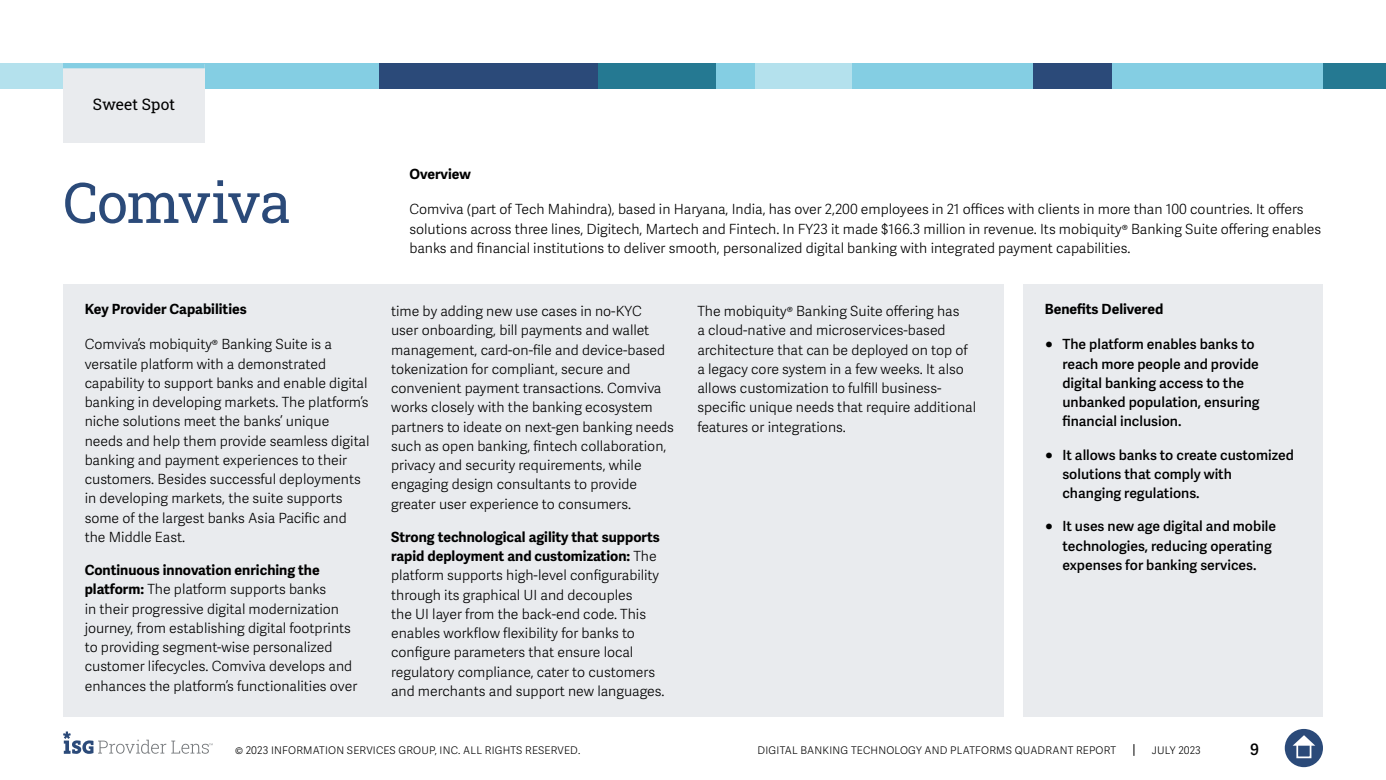
<style>
.page{position:relative;width:1386px;height:780px;background:#fff}
.page>*{position:absolute;margin:0;border:0;box-sizing:border-box;transform-origin:0 0}
.t1{font:56px "Roboto Slab ISG P Regular";letter-spacing:-.025em;color:#2b4a79}
.t2{font:15.75px "Roboto Slab ISG P Regular";color:#000}
.t3{font:600 15.75px "Adelle Sans";color:#000}
.t4{font:300 14px/19.2px "Adelle Sans";color:#000}
.t5{font:600 14px/19.2px "Adelle Sans";color:#000}
.t6{font:700 14px "Adelle Sans";color:#000}
.t7{font:300 10.5px "Adelle Sans";letter-spacing:.02em;color:#000}
.s1{font-weight:700}
.s2{font-weight:700;color:#000101}
</style>
<div class="page">
<svg style="left:1133px;top:744px;width:1px;height:12px"></svg>
<div style="left:1285px;top:729px;width:38px;height:38px;background:#2b4a79;border-radius:50%"></div>
<svg style="left:1293px;top:735px;width:22px;height:10px"></svg>
<div style="left:1296px;top:743px;width:15px;height:15px;border:2px solid #fff"></div>
<svg style="left:63px;top:731px;width:150px;height:23px"></svg>
<div style="left:1047px;top:63px;width:276px;height:26px;background:#84cee3"></div>
<div style="left:0;top:63px;width:158px;height:26px;background:#b4e1ed"></div>
<div style="left:158px;top:63px;width:233px;height:26px;background:#84cee3"></div>
<div style="left:850px;top:63px;width:184px;height:26px;background:#84cee3"></div>
<div style="left:1323px;top:63px;width:63px;height:26px;background:#257992"></div>
<div style="left:1033px;top:63px;width:79px;height:26px;background:#2b4a79"></div>
<div style="left:754px;top:63px;width:98px;height:26px;background:#b4e1ed"></div>
<div style="left:598px;top:63px;width:157px;height:26px;background:#84cee3"></div>
<div style="left:598px;top:63px;width:118px;height:26px;background:#257992"></div>
<div style="left:379px;top:63px;width:219px;height:26px;background:#2b4a79"></div>
<div style="left:63px;top:64px;width:142px;height:79px;background:#e9ebee"></div>
<div style="left:63px;top:63px;width:142px;height:5px;background:#84cee3"></div>
<div style="left:64px;top:284px;width:940px;height:433px;background:#e9ebee"></div>
<div style="left:1024px;top:284px;width:299px;height:433px;background:#e9ebee"></div>
<p class="t2" style="left:93px;top:93px;width:84px">Sweet Spot</p>
<h1 class="t1" style="left:63px;top:164px;width:229px">Comviva</h1>
<p class="t6" style="left:85px;top:301px;width:164px">Key Provider Capabilities</p>
<p class="t4" style="left:85px;top:335px;width:286px">Comviva’s mobiquity® Banking Suite is a versatile platform with a demonstrated capability to support banks and enable digital banking in developing markets. The platform’s niche solutions meet the banks’ unique needs and help them provide seamless digital banking and payment experiences to their customers. Besides successful deployments in developing markets, the suite supports some of the largest banks Asia Pacific and the Middle East.</p>
<p class="t4" style="left:85px;top:561px;width:274px"><span class="s1">Continuous innovation enriching the platform:</span> The platform supports banks<br>in their progressive digital modernization journey, from establishing digital footprints to providing segment-wise personalized customer lifecycles. Comviva develops and enhances the platform’s functionalities over</p>
<p class="t6" style="left:410px;top:166px;width:63px">Overview</p>
<p class="t4" style="left:410px;top:200px;width:913px">Comviva (part of Tech Mahindra), based in Haryana, India, has over 2,200 employees in 21 offices with clients in more than 100 countries. It offers solutions across three lines, Digitech, Martech and Fintech. In FY23 it made $166.3 million in revenue. Its mobiquity® Banking Suite offering enables banks and financial institutions to deliver smooth, personalized digital banking with integrated payment capabilities.</p>
<p class="t4" style="left:391px;top:302px;width:284px">time by adding new use cases in no-KYC<br>user onboarding, bill payments and wallet management, card-on-file and device-based tokenization for compliant, secure and convenient payment transactions. Comviva works closely with the banking ecosystem partners to ideate on next-gen banking needs such as open banking, fintech collaboration, privacy and security requirements, while engaging design consultants to provide greater user experience to consumers.</p>
<p class="t4" style="left:391px;top:527px;width:275px"><span class="s1">Strong technological agility that supports rapid deployment and customization:</span> The platform supports high-level configurability through its graphical UI and decouples<br>the UI layer from the back-end code. This enables workflow flexibility for banks to configure parameters that ensure local regulatory compliance, cater to customers and merchants and support new languages.</p>
<p class="t4" style="left:697px;top:302px;width:280px">The mobiquity® Banking Suite offering has<br>a cloud-native and microservices-based architecture that can be deployed on top of a legacy core system in a few weeks. It also allows customization to fulfill business&shy;specific unique needs that require additional features or integrations.</p>
<p class="t6" style="left:1045px;top:301px;width:120px">Benefits Delivered</p>
<p class="t5" style="left:1062px;top:335px;width:199px;text-indent:-18px"><span class="s2">●</span> The platform enables banks to reach more people and provide digital banking access to the unbanked population, ensuring financial inclusion.</p>
<p class="t5" style="left:1062px;top:445px;width:233px;text-indent:-18px"><span class="s2">●</span> It allows banks to create customized solutions that comply with changing regulations.</p>
<p class="t5" style="left:1062px;top:517px;width:215px;text-indent:-18px"><span class="s2">●</span> It uses new age digital and mobile technologies, reducing operating expenses for banking services.</p>
<p class="t7" style="left:235px;top:744px;width:347px">© 2023 INFORMATION SERVICES GROUP, INC. ALL RIGHTS RESERVED.</p>
<p class="t7" style="left:758px;top:744px;width:360px">DIGITAL BANKING TECHNOLOGY AND PLATFORMS QUADRANT REPORT</p>
<p class="t7" style="left:1152px;top:744px;width:51px">JULY 2023</p>
<p class="t3" style="left:1250px;top:740px;width:10px">9</p>
</div>
